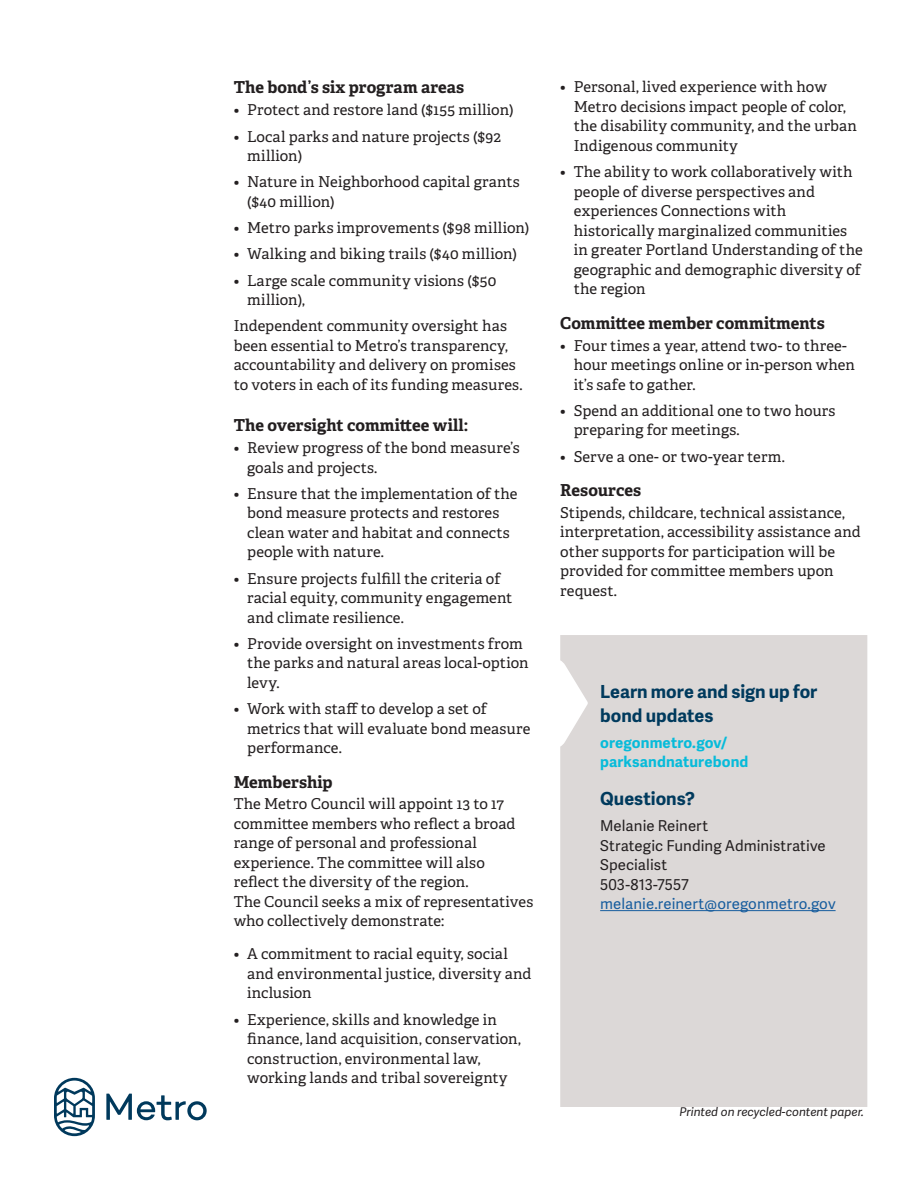
<style>
.page{position:relative;width:918px;height:1188px;background:#fff}
.page>*{position:absolute;margin:0;border:0;box-sizing:border-box;transform-origin:0 0}
.Heading_-_Callout_bl{font:700 18px/24px "Adelle Sans";color:#003a5d}
.Heading_-_B_Slab{font:700 16.5px "Adelle PE";color:#231f20}
.Body_text_-_A{font:15px/19.5px "Adelle PE";letter-spacing:.005em;color:#231f20}
.Body_text_-_B_Sans{font:15px/19.5px "Adelle Sans";letter-spacing:.005em;color:#231f20}
.Body_text_-_B_Sans-2{font:700 15px/19.5px "Adelle Sans";letter-spacing:.01em;color:#07bbda}
.Body_text_-_B_Sans-3{font:15px "Adelle Sans";letter-spacing:.005em;color:#175d9e}
.Publication_info{font:italic 12px "Adelle Sans";color:#231f20}
</style>
<div class="page">
<div style="left:560px;top:635px;width:307px;height:472px;background:#dcd8d7"></div>
<svg style="left:106px;top:1094px;width:101px;height:26px"></svg>
<svg style="left:54px;top:1078px;width:41px;height:58px"></svg>
<hr style="left:600px;top:910px;width:236px;height:1px;background:#175d9e">
<p class="Heading_-_B_Slab" style="left:234px;top:76px;width:232px">The bond’s six program areas</p>
<p class="Body_text_-_A" style="left:234px;top:100px;width:281px">• Protect and restore land ($155 million)</p>
<p class="Body_text_-_A" style="left:247px;top:126px;width:255px;text-indent:-14px">• Local parks and nature projects ($92 million)</p>
<p class="Body_text_-_A" style="left:247px;top:172px;width:274px;text-indent:-14px">• Nature in Neighborhood capital grants ($40 million)</p>
<p class="Body_text_-_A" style="left:234px;top:217px;width:297px">• Metro parks improvements ($98 million)</p>
<p class="Body_text_-_A" style="left:234px;top:244px;width:285px">• Walking and biking trails ($40 million)</p>
<p class="Body_text_-_A" style="left:247px;top:270px;width:251px;text-indent:-14px">• Large scale community visions ($50 million),</p>
<p class="Body_text_-_A" style="left:234px;top:316px;width:290px">Independent community oversight has been essential to Metro’s transparency, accountability and delivery on promises to voters in each of its funding measures.</p>
<p class="Heading_-_B_Slab" style="left:234px;top:413px;width:236px">The oversight committee will:</p>
<p class="Body_text_-_A" style="left:247px;top:437px;width:274px;text-indent:-14px">• Review progress of the bond measure’s goals and projects.</p>
<p class="Body_text_-_A" style="left:247px;top:483px;width:272px;text-indent:-14px">• Ensure that the implementation of the bond measure protects and restores clean water and habitat and connects people with nature.</p>
<p class="Body_text_-_A" style="left:247px;top:568px;width:267px;text-indent:-14px">• Ensure projects fulfill the criteria of racial equity, community engagement and climate resilience.</p>
<p class="Body_text_-_A" style="left:247px;top:633px;width:283px;text-indent:-14px">• Provide oversight on investments from the parks and natural areas local-option levy.</p>
<p class="Body_text_-_A" style="left:247px;top:698px;width:285px;text-indent:-14px">• Work with staff to develop a set of metrics that will evaluate bond measure performance.</p>
<p class="Heading_-_B_Slab" style="left:234px;top:770px;width:101px">Membership</p>
<p class="Body_text_-_A" style="left:234px;top:794px;width:301px">The Metro Council will appoint 13 to 17 committee members who reflect a broad range of personal and professional experience. The committee will also reflect the diversity of the region.<br>The Council seeks a mix of representatives who collectively demonstrate:</p>
<p class="Body_text_-_A" style="left:247px;top:944px;width:286px;text-indent:-14px">• A commitment to racial equity, social and environmental justice, diversity and inclusion</p>
<p class="Body_text_-_A" style="left:247px;top:1009px;width:275px;text-indent:-14px">• Experience, skills and knowledge in finance, land acquisition, conservation, construction, environmental law, working lands and tribal sovereignty</p>
<p class="Body_text_-_A" style="left:574px;top:77px;width:285px;text-indent:-14px">• Personal, lived experience with how Metro decisions impact people of color, the disability community, and the urban Indigenous community</p>
<p class="Body_text_-_A" style="left:574px;top:161px;width:290px;text-indent:-14px">• The ability to work collaboratively with people of diverse perspectives and experiences Connections with historically marginalized communities in greater Portland Understanding of the geographic and demographic diversity of the region</p>
<p class="Heading_-_B_Slab" style="left:560px;top:311px;width:266px">Committee member commitments</p>
<p class="Body_text_-_A" style="left:574px;top:335px;width:283px;text-indent:-14px">• Four times a year, attend two- to three&shy;hour meetings online or in-person when it’s safe to gather.</p>
<p class="Body_text_-_A" style="left:574px;top:400px;width:263px;text-indent:-14px">• Spend an additional one to two hours preparing for meetings.</p>
<p class="Body_text_-_A" style="left:560px;top:446px;width:226px">• Serve a one- or two-year term.</p>
<p class="Heading_-_B_Slab" style="left:560px;top:478px;width:82px">Resources</p>
<p class="Body_text_-_A" style="left:560px;top:502px;width:302px">Stipends, childcare, technical assistance, interpretation, accessibility assistance and other supports for participation will be provided for committee members upon request.</p>
<p class="Heading_-_Callout_bl" style="left:600px;top:678px;width:219px">Learn more and sign up for bond updates</p>
<p class="Body_text_-_B_Sans-2" style="left:600px;top:732px;width:150px">oregonmetro.gov/ parksandnaturebond</p>
<p class="Heading_-_Callout_bl" style="left:600px;top:786px;width:96px">Questions?</p>
<p class="Body_text_-_B_Sans" style="left:600px;top:816px;width:227px">Melanie Reinert<br>Strategic Funding Administrative<br>Specialist</p>
<p class="Body_text_-_B_Sans" style="left:600px;top:874px;width:90px">503-813-7557</p>
<p class="Body_text_-_B_Sans-3" style="left:600px;top:893px;width:237px">melanie.reinert@oregonmetro.gov</p>
<p class="Publication_info" style="left:679px;top:1103px;width:186px">Printed on recycled-content paper.</p>
</div>
